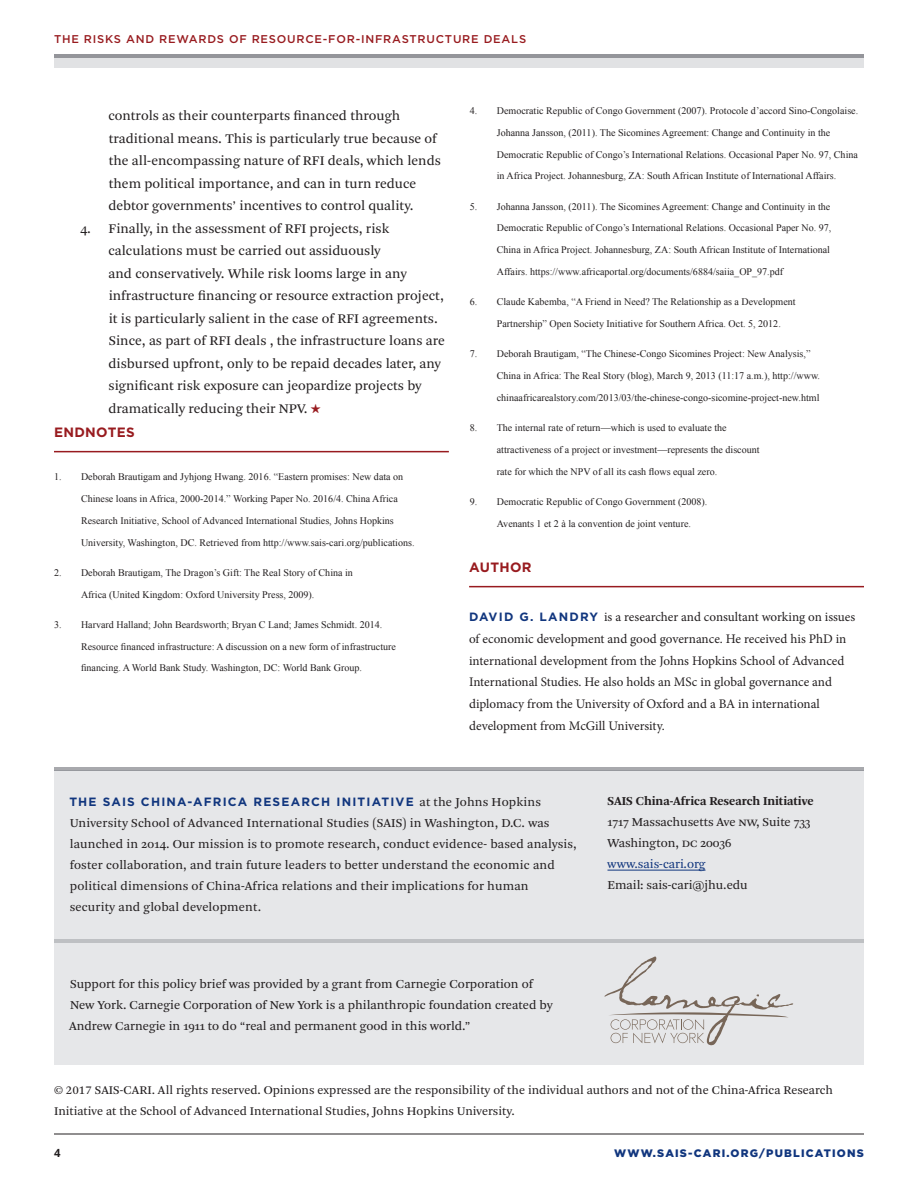
<style>
.page{position:relative;width:918px;height:1188px;background:#fff}
.page>*{position:absolute;margin:0;border:0;box-sizing:border-box;transform-origin:0 0}
.t1{font:13.8px/22.5px "Arnhem Pro Blond";color:#231f20}
.Head_2{font:700 13.5px "Gotham";letter-spacing:.025em;color:#981b1f}
.t2{font:13.2px/21.8px "Minion Pro";letter-spacing:-.005em;color:#231f20}
.t3{font:12.75px/21px "Arnhem Pro Blond";letter-spacing:.01em;color:#231f20}
.t4{font:700 12.75px "Arnhem Pro";letter-spacing:-.005em;color:#231f20}
.t5{font:12.75px "Arnhem Pro Blond";letter-spacing:-.005em;color:#11367e}
.t6{font:12.3px/21px "Arnhem Pro Blond";color:#231f20}
.t7{font:700 12px "Gotham";letter-spacing:.1em;color:#11367e}
.t8{font:500 11.25px "Gotham";letter-spacing:.07em;color:#981b1f}
.t9{font:700 11.25px "Open Sans";color:#231f20}
.t10{font:900 10.8px "Gotham";letter-spacing:.11em;color:#11367e}
.Endnotes{font:10.05px/21.8px "Times New Roman";color:#231f20}
.s1{font-size:18px;color:#981b1f}
.s2{font-family:"Gotham";font-weight:700;font-size:12px;color:#11367e}
.s3{font-family:"Arnhem Pro Blond";font-weight:400;font-size:12.75px;color:#231f20}
</style>
<div class="page">
<div style="left:54px;top:770px;width:810px;height:295px;background:#e6e7e9"></div>
<hr style="left:54px;top:767px;width:810px;height:3px;background:#a8a9ad">
<hr style="left:54px;top:939px;width:810px;height:3px;background:#a8a9ad">
<hr style="left:608px;top:870px;width:98px;height:1px;background:#11367e">
<svg style="left:604px;top:957px;width:189px;height:89px"></svg>
<div style="left:54px;top:54px;width:810px;height:14px;background:#e1e2e4"></div>
<hr style="left:54px;top:54px;width:810px;height:3px;background:#a8a9ad">
<hr style="left:54px;top:1134px;width:810px;height:1px;background:#231f20">
<hr style="left:469px;top:586px;width:395px;height:1px;background:#981b1f">
<hr style="left:54px;top:451px;width:395px;height:1px;background:#981b1f">
<p class="t8" style="left:54px;top:31px;width:474px">THE RISKS AND REWARDS OF RESOURCE-FOR-INFRASTRUCTURE DEALS</p>
<p class="t1" style="left:108px;top:104px;width:334px">controls as their counterparts financed through traditional means. This is particularly true because of the all-encompassing nature of RFI deals, which lends them political importance, and can in turn reduce debtor governments’ incentives to control quality.</p>
<p class="t1" style="left:108px;top:217px;width:338px;text-indent:-28px">4. Finally, in the assessment of RFI projects, risk calculations must be carried out assiduously<br>and conservatively. While risk looms large in any infrastructure financing or resource extraction project, it is particularly salient in the case of RFI agreements.<br>Since, as part of RFI deals , the infrastructure loans are disbursed upfront, only to be repaid decades later, any significant risk exposure can jeopardize projects by dramatically reducing their NPV. <span class="s1">★</span></p>
<p class="Head_2" style="left:54px;top:424px;width:82px">ENDNOTES</p>
<p class="Endnotes" style="left:81px;top:466px;width:335px;text-indent:-27px">1. Deborah Brautigam and Jyhjong Hwang. 2016. “Eastern promises: New data on Chinese loans in Africa, 2000-2014.” Working Paper No. 2016/4. China Africa Research Initiative, School of Advanced International Studies, Johns Hopkins University, Washington, DC. Retrieved from http://www.sais-cari.org/publications.</p>
<p class="Endnotes" style="left:81px;top:562px;width:273px;text-indent:-27px">2. Deborah Brautigam, The Dragon’s Gift: The Real Story of China in<br>Africa (United Kingdom: Oxford University Press, 2009).</p>
<p class="Endnotes" style="left:81px;top:614px;width:317px;text-indent:-27px">3. Harvard Halland; John Beardsworth; Bryan C Land; James Schmidt. 2014.<br>Resource financed infrastructure: A discussion on a new form of infrastructure financing. A World Bank Study. Washington, DC: World Bank Group.</p>
<p class="Endnotes" style="left:497px;top:100px;width:363px;text-indent:-27px">4. Democratic Republic of Congo Government (2007). Protocole d’accord Sino-Congolaise.<br>Johanna Jansson, (2011). The Sicomines Agreement: Change and Continuity in the Democratic Republic of Congo’s International Relations. Occasional Paper No. 97, China in Africa Project. Johannesburg, ZA: South African Institute of International Affairs.</p>
<p class="Endnotes" style="left:497px;top:195px;width:336px;text-indent:-27px">5. Johanna Jansson, (2011). The Sicomines Agreement: Change and Continuity in the Democratic Republic of Congo’s International Relations. Occasional Paper No. 97, China in Africa Project. Johannesburg, ZA: South African Institute of International Affairs. https://www.africaportal.org/documents/6884/saiia_OP_97.pdf</p>
<p class="Endnotes" style="left:497px;top:291px;width:300px;text-indent:-27px">6. Claude Kabemba, “A Friend in Need? The Relationship as a Development<br>Partnership” Open Society Initiative for Southern Africa. Oct. 5, 2012.</p>
<p class="Endnotes" style="left:497px;top:343px;width:325px;text-indent:-27px">7. Deborah Brautigam, “The Chinese-Congo Sicomines Project: New Analysis,”<br>China in Africa: The Real Story (blog), March 9, 2013 (11:17 a.m.), http://www. chinaafricarealstory.com/2013/03/the-chinese-congo-sicomine-project-new.html</p>
<p class="Endnotes" style="left:497px;top:417px;width:264px;text-indent:-27px">8. The internal rate of return—which is used to evaluate the attractiveness of a project or investment—represents the discount rate for which the NPV of all its cash flows equal zero.</p>
<p class="Endnotes" style="left:497px;top:490px;width:212px;text-indent:-27px">9. Democratic Republic of Congo Government (2008).<br>Avenants 1 et 2 à la convention de joint venture.</p>
<p class="Head_2" style="left:469px;top:559px;width:64px">AUTHOR</p>
<p class="t2" style="left:469px;top:606px;width:388px"><span class="s2">DAVID G. LANDRY</span> is a researcher and consultant working on issues of economic development and good governance. He received his PhD in international development from the Johns Hopkins School of Advanced International Studies. He also holds an MSc in global governance and diplomacy from the University of Oxford and a BA in international development from McGill University.</p>
<p class="t7" style="left:69px;top:794px;width:473px">THE SAIS CHINA-AFRICA RESEARCH INITIATIVE <span class="s3">at the Johns Hopkins</span></p>
<p class="t3" style="left:70px;top:813px;width:508px">University School of Advanced International Studies (SAIS) in Washington, D.C. was launched in 2014. Our mission is to promote research, conduct evidence- based analysis, foster collaboration, and train future leaders to better understand the economic and political dimensions of China-Africa relations and their implications for human security and global development.</p>
<p class="t3" style="left:69px;top:973px;width:485px">Support for this policy brief was provided by a grant from Carnegie Corporation of<br>New York. Carnegie Corporation of New York is a philanthropic foundation created by<br>Andrew Carnegie in 1911 to do “real and permanent good in this world.”</p>
<p class="t4" style="left:608px;top:793px;width:208px">SAIS China-Africa Research Initiative</p>
<p class="t3" style="left:608px;top:812px;width:204px">1717 Massachusetts Ave NW, Suite 733<br>Washington, DC 20036</p>
<p class="t5" style="left:608px;top:856px;width:100px">www.sais-cari.org</p>
<p class="t3" style="left:608px;top:875px;width:142px">Email: sais-cari@jhu.edu</p>
<p class="t6" style="left:54px;top:1080px;width:780px">© 2017 SAIS-CARI. All rights reserved. Opinions expressed are the responsibility of the individual authors and not of the China-Africa Research<br>Initiative at the School of Advanced International Studies, Johns Hopkins University.</p>
<p class="t9" style="left:54px;top:1145px;width:8px">4</p>
<p class="t10" style="left:614px;top:1146px;width:251px">WWW.SAIS-CARI.ORG/PUBLICATIONS</p>
</div>
